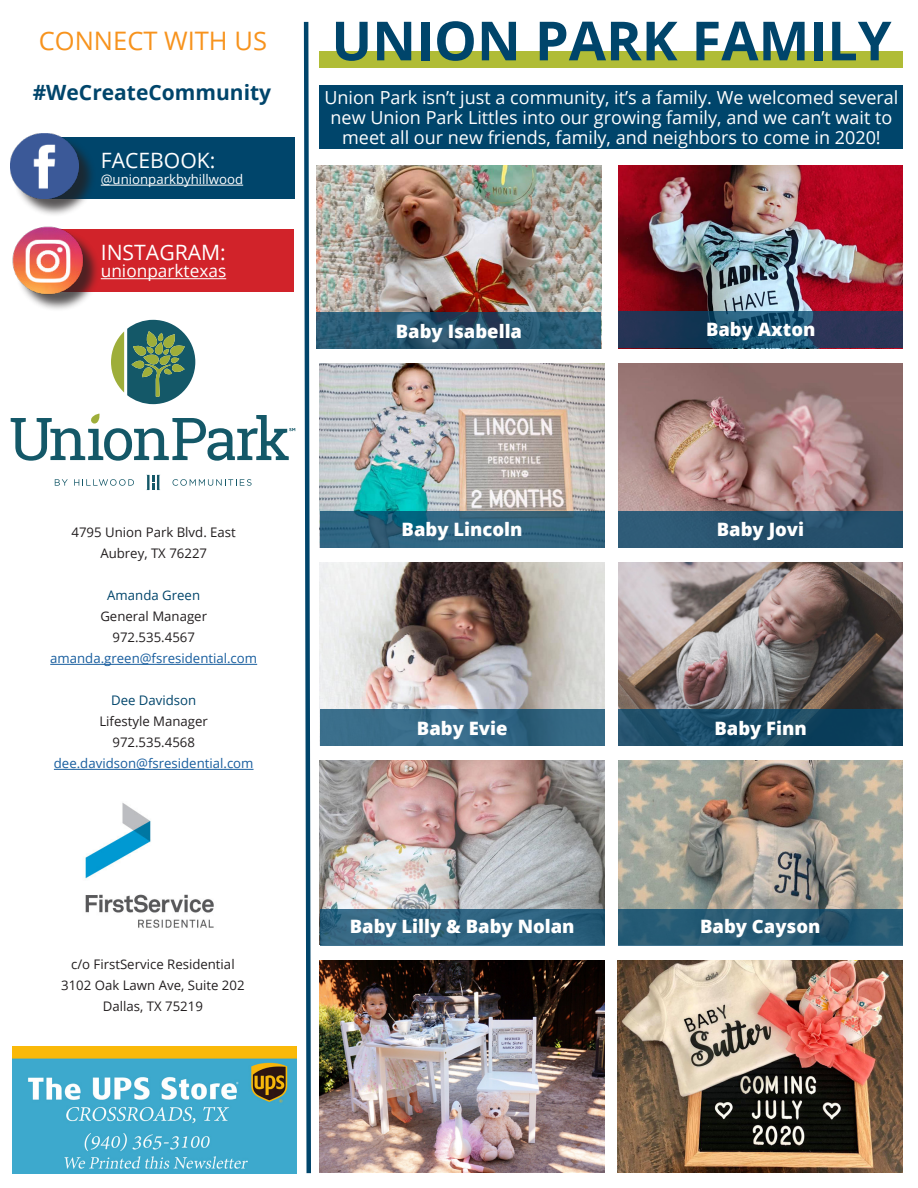
<style>
.page{position:relative;width:918px;height:1188px;background:#fff}
.page>*{position:absolute;margin:0;border:0;box-sizing:border-box;transform-origin:0 0}
.t1{font:700 54px "Open Sans";color:#00456b}
.t2{font:25.5px "Open Sans";color:#f7931d}
.t3{font:21.15px "Open Sans";color:#fff}
.t4{font:700 21px "Open Sans";color:#00456b}
.t5{font:800 18.45px "Open Sans";color:#fff}
.t6{font:18px/20.2px "Open Sans";color:#fff;text-align:center}
.t7{font:17.25px "Open Sans";color:#fff}
.t8{font:13.2px "Open Sans";color:#231f20}
.t9{font:13.2px/21px "Open Sans";color:#175d9e;text-align:center}
.t10{font:13.2px "Open Sans";color:#00456b}
.t11{font:13.2px "Open Sans";color:#fff}
.s1{color:#231f20}
</style>
<div class="page">
<div style="left:320px;top:52px;width:583px;height:16px;background:#b0bc36"></div>
<div style="left:49px;top:137px;width:245px;height:62px;background:#00456b"></div>
<svg style="left:303px;top:21px;width:8px;height:1153px"></svg>
<svg style="left:146px;top:475px;width:14px;height:15px"></svg>
<svg style="left:55px;top:479px;width:13px;height:7px"></svg>
<svg style="left:74px;top:479px;width:60px;height:7px"></svg>
<svg style="left:173px;top:479px;width:79px;height:7px"></svg>
<svg style="left:11px;top:414px;width:284px;height:47px"></svg>
<svg style="left:111px;top:320px;width:84px;height:84px"></svg>
<img style="left:85px;top:803px;width:129px;height:125px">
<hr style="left:50px;top:664px;width:207px;height:1px;background:#175d9e">
<hr style="left:54px;top:769px;width:200px;height:1px;background:#175d9e">
<div style="left:42px;top:230px;width:252px;height:62px;background:#d1232a"></div>
<hr style="left:101px;top:278px;width:125px;height:1px;background:#fff">
<div style="left:15px;top:230px;width:85px;height:82px;background:#231f20;opacity:.75"></div>
<img style="left:13px;top:227px;width:70px;height:68px">
<div style="left:12px;top:135px;width:84px;height:82px;background:#231f20;opacity:.75"></div>
<img style="left:11px;top:133px;width:67px;height:66px">
<hr style="left:101px;top:185px;width:142px;height:1px;background:#fff">
<div style="left:320px;top:85px;width:583px;height:64px;background:#00456b"></div>
<img style="left:317px;top:165px;width:284px;height:147px">
<img style="left:618px;top:165px;width:285px;height:184px">
<img style="left:320px;top:364px;width:284px;height:184px">
<img style="left:618px;top:364px;width:285px;height:184px">
<img style="left:320px;top:562px;width:285px;height:184px">
<svg style="left:317px;top:312px;width:284px;height:37px;background:#295771"></svg>
<svg style="left:320px;top:709px;width:284px;height:37px;background:#356986"></svg>
<svg style="left:618px;top:311px;width:285px;height:37px;background:#1f3e5f"></svg>
<svg style="left:320px;top:511px;width:284px;height:36px;background:#2d637e"></svg>
<img style="left:618px;top:562px;width:285px;height:147px">
<div style="left:618px;top:511px;width:285px;height:36px;background:#27516d"></div>
<img style="left:320px;top:761px;width:284px;height:148px">
<svg style="left:320px;top:909px;width:284px;height:36px;background:#2f637f"></svg>
<svg style="left:618px;top:709px;width:285px;height:37px;background:#164863"></svg>
<img style="left:12px;top:1046px;width:284px;height:127px">
<img style="left:618px;top:761px;width:285px;height:148px">
<svg style="left:618px;top:909px;width:285px;height:36px;background:#275a73"></svg>
<img style="left:320px;top:960px;width:285px;height:213px">
<img style="left:618px;top:960px;width:285px;height:213px">
<p class="t2" style="left:39px;top:23px;width:230px">CONNECT WITH US</p>
<p class="t1" style="left:331px;top:3px;width:562px">UNION PARK FAMILY</p>
<p class="t4" style="left:33px;top:77px;width:240px">#WeCreateCommunity</p>
<p class="t6" style="left:324px;top:86px;width:576px">Union Park isn’t just a community, it’s a family. We welcomed several new Union Park Littles into our growing family, and we can’t wait to meet all our new friends, family, and neighbors to come in 2020!</p>
<p class="t3" style="left:101px;top:146px;width:116px">FACEBOOK:</p>
<p class="t11" style="left:101px;top:170px;width:144px">@unionparkbyhillwood</p>
<p class="t3" style="left:101px;top:238px;width:127px">INSTAGRAM:</p>
<p class="t7" style="left:101px;top:259px;width:127px">unionparktexas</p>
<p class="t8" style="left:72px;top:524px;width:166px">4795 Union Park Blvd. East</p>
<p class="t8" style="left:100px;top:545px;width:108px">Aubrey, TX 76227</p>
<p class="t10" style="left:107px;top:587px;width:94px">Amanda Green</p>
<p class="t8" style="left:100px;top:608px;width:108px">General Manager</p>
<p class="t9" style="left:50px;top:627px;width:208px"><span class="s1">972.535.4567 </span>amanda.green@fsresidential.com</p>
<p class="t10" style="left:111px;top:692px;width:87px">Dee Davidson</p>
<p class="t8" style="left:99px;top:713px;width:110px">Lifestyle Manager</p>
<p class="t9" style="left:54px;top:732px;width:201px"><span class="s1">972.535.4568 </span>dee.davidson@fsresidential.com</p>
<p class="t8" style="left:71px;top:956px;width:165px">c/o FirstService Residential</p>
<p class="t8" style="left:61px;top:977px;width:185px">3102 Oak Lawn Ave, Suite 202</p>
<p class="t8" style="left:103px;top:998px;width:102px">Dallas, TX 75219</p>
<p class="t5" style="left:396px;top:317px;width:128px">Baby Isabella</p>
<p class="t5" style="left:706px;top:316px;width:111px">Baby Axton</p>
<p class="t5" style="left:402px;top:516px;width:122px">Baby Lincoln</p>
<p class="t5" style="left:717px;top:516px;width:89px">Baby Jovi</p>
<p class="t5" style="left:417px;top:714px;width:92px">Baby Evie</p>
<p class="t5" style="left:714px;top:714px;width:94px">Baby Finn</p>
<p class="t5" style="left:350px;top:913px;width:226px">Baby Lilly &amp; Baby Nolan</p>
<p class="t5" style="left:700px;top:913px;width:122px">Baby Cayson</p>
</div>
